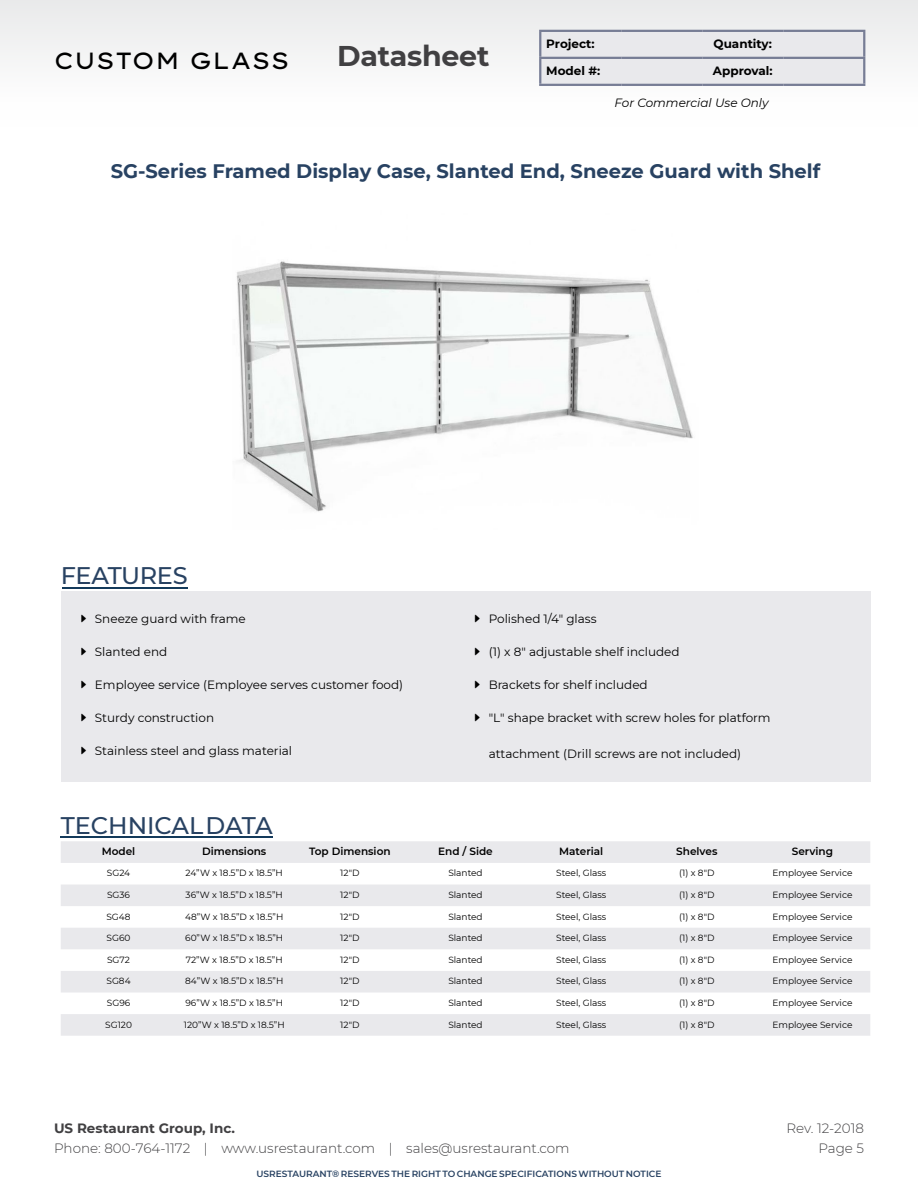
<style>
.page{position:relative;width:918px;height:1188px;background:#fff}
.page>*{position:absolute;margin:0;border:0;box-sizing:border-box;transform-origin:0 0}
.t1{font:700 28.5px "Montserrat";letter-spacing:-.01em;color:#414042}
.t2{font:500 24px "Montserrat";letter-spacing:-.015em;color:#284262}
.t3{font:23.4px "Lexend Mega";color:#000}
.t4{font:700 19.5px "Montserrat";color:#284262}
.t5{font:300 13.5px/19.5px "Montserrat";color:#414042;text-align:right}
.t6{font:700 13.5px "Montserrat";color:#414042}
.t7{font:12px "Montserrat";color:#000}
.t8{font:700 12px "Montserrat";color:#000}
.t9{font:italic 12px "Montserrat";color:#000}
.t10{font:600 10.5px "Montserrat";color:#000}
.t11{font:9px "Montserrat";color:#000}
.t12{font:600 9px "Montserrat";color:#284262}
</style>
<div class="page">
<hr style="left:61px;top:836px;width:212px;height:2px;background:#133a5b">
<hr style="left:62px;top:587px;width:125px;height:2px;background:#133a5b">
<img style="left:236px;top:261px;width:457px;height:251px">
<div style="left:61px;top:591px;width:810px;height:191px;background:#e9e9ec"></div>
<svg style="left:61px;top:841px;width:809px;height:195px;fill:#e9e9ec"></svg>
<div style="left:0;top:0;width:918px;height:127px;background:#f6f6f7"></div>
<div style="left:541px;top:32px;width:322px;height:52px;background:#e9e9ec"></div>
<hr style="left:539px;top:30px;width:82px;height:2px;background:#777d95">
<hr style="left:539px;top:32px;width:2px;height:25px;background:#777d95">
<hr style="left:621px;top:30px;width:81px;height:2px;background:#777d95">
<hr style="left:702px;top:30px;width:81px;height:2px;background:#777d95">
<hr style="left:783px;top:30px;width:82px;height:2px;background:#777d95">
<hr style="left:863px;top:32px;width:2px;height:25px;background:#777d95">
<hr style="left:539px;top:57px;width:82px;height:2px;background:#777d95">
<hr style="left:539px;top:59px;width:2px;height:25px;background:#777d95">
<hr style="left:621px;top:57px;width:81px;height:2px;background:#777d95">
<hr style="left:702px;top:57px;width:81px;height:2px;background:#777d95">
<hr style="left:783px;top:57px;width:82px;height:2px;background:#777d95">
<hr style="left:863px;top:59px;width:2px;height:25px;background:#777d95">
<hr style="left:539px;top:84px;width:82px;height:2px;background:#777d95">
<hr style="left:621px;top:84px;width:81px;height:2px;background:#777d95">
<hr style="left:702px;top:84px;width:81px;height:2px;background:#777d95">
<hr style="left:783px;top:84px;width:82px;height:2px;background:#777d95">
<h3 class="t3" style="left:54px;top:42px;width:238px">CUSTOM GLASS</h3>
<h1 class="t1" style="left:337px;top:36px;width:154px">Datasheet</h1>
<h3 class="t8" style="left:546px;top:35px;width:50px">Project:</h3>
<h3 class="t8" style="left:714px;top:35px;width:60px">Quantity:</h3>
<h3 class="t8" style="left:546px;top:62px;width:55px">Model #:</h3>
<h3 class="t8" style="left:713px;top:62px;width:61px">Approval:</h3>
<h3 class="t9" style="left:615px;top:95px;width:156px">For Commercial Use Only</h3>
<h3 class="t4" style="left:111px;top:157px;width:711px">SG-Series Framed Display Case, Slanted End, Sneeze Guard with Shelf</h3>
<h2 class="t2" style="left:61px;top:559px;width:128px">FEATURES</h2>
<h3 class="t7" style="left:95px;top:611px;width:152px">Sneeze guard with frame</h3>
<h3 class="t7" style="left:95px;top:644px;width:74px">Slanted end</h3>
<h3 class="t7" style="left:95px;top:677px;width:310px">Employee service (Employee serves customer food)</h3>
<h3 class="t7" style="left:95px;top:710px;width:121px">Sturdy construction</h3>
<h3 class="t7" style="left:95px;top:743px;width:199px">Stainless steel and glass material</h3>
<h2 class="t2" style="left:61px;top:808px;width:214px">TECHNICAL DATA</h2>
<h3 class="t7" style="left:489px;top:611px;width:109px">Polished 1/4" glass</h3>
<h3 class="t7" style="left:489px;top:644px;width:193px">(1) x 8" adjustable shelf included</h3>
<h3 class="t7" style="left:489px;top:677px;width:161px">Brackets for shelf included</h3>
<h3 class="t7" style="left:489px;top:710px;width:283px">"L" shape bracket with screw holes for platform</h3>
<h3 class="t7" style="left:489px;top:746px;width:254px">attachment (Drill screws are not included)</h3>
<p class="t10" style="left:102px;top:844px;width:35px">Model</p>
<p class="t10" style="left:202px;top:844px;width:66px">Dimensions</p>
<p class="t10" style="left:309px;top:844px;width:83px">Top Dimension</p>
<p class="t10" style="left:438px;top:844px;width:56px">End / Side</p>
<p class="t10" style="left:559px;top:844px;width:45px">Material</p>
<p class="t10" style="left:676px;top:844px;width:43px">Shelves</p>
<p class="t10" style="left:792px;top:844px;width:43px">Serving</p>
<p class="t11" style="left:107px;top:867px;width:25px">SG24</p>
<p class="t11" style="left:186px;top:867px;width:99px">24”W x 18.5”D x 18.5”H</p>
<p class="t11" style="left:340px;top:867px;width:21px">12"D</p>
<p class="t11" style="left:448px;top:867px;width:36px">Slanted</p>
<p class="t11" style="left:556px;top:867px;width:52px">Steel, Glass</p>
<p class="t11" style="left:679px;top:867px;width:37px">(1) x 8"D</p>
<p class="t11" style="left:772px;top:867px;width:82px">Employee Service</p>
<p class="t11" style="left:107px;top:889px;width:25px">SG36</p>
<p class="t11" style="left:186px;top:889px;width:99px">36”W x 18.5”D x 18.5”H</p>
<p class="t11" style="left:340px;top:889px;width:21px">12"D</p>
<p class="t11" style="left:448px;top:889px;width:36px">Slanted</p>
<p class="t11" style="left:556px;top:889px;width:52px">Steel, Glass</p>
<p class="t11" style="left:679px;top:889px;width:37px">(1) x 8"D</p>
<p class="t11" style="left:772px;top:889px;width:82px">Employee Service</p>
<p class="t11" style="left:106px;top:910px;width:26px">SG48</p>
<p class="t11" style="left:185px;top:910px;width:100px">48”W x 18.5”D x 18.5”H</p>
<p class="t11" style="left:340px;top:910px;width:21px">12"D</p>
<p class="t11" style="left:448px;top:910px;width:36px">Slanted</p>
<p class="t11" style="left:556px;top:910px;width:52px">Steel, Glass</p>
<p class="t11" style="left:679px;top:910px;width:37px">(1) x 8"D</p>
<p class="t11" style="left:772px;top:910px;width:82px">Employee Service</p>
<p class="t11" style="left:107px;top:932px;width:25px">SG60</p>
<p class="t11" style="left:185px;top:932px;width:100px">60”W x 18.5”D x 18.5”H</p>
<p class="t11" style="left:340px;top:932px;width:21px">12"D</p>
<p class="t11" style="left:448px;top:932px;width:36px">Slanted</p>
<p class="t11" style="left:556px;top:932px;width:52px">Steel, Glass</p>
<p class="t11" style="left:679px;top:932px;width:37px">(1) x 8"D</p>
<p class="t11" style="left:772px;top:932px;width:82px">Employee Service</p>
<p class="t11" style="left:107px;top:953px;width:24px">SG72</p>
<p class="t11" style="left:186px;top:953px;width:99px">72”W x 18.5”D x 18.5”H</p>
<p class="t11" style="left:340px;top:953px;width:21px">12"D</p>
<p class="t11" style="left:448px;top:953px;width:36px">Slanted</p>
<p class="t11" style="left:556px;top:953px;width:52px">Steel, Glass</p>
<p class="t11" style="left:679px;top:953px;width:37px">(1) x 8"D</p>
<p class="t11" style="left:772px;top:953px;width:82px">Employee Service</p>
<p class="t11" style="left:106px;top:975px;width:26px">SG84</p>
<p class="t11" style="left:185px;top:975px;width:100px">84”W x 18.5”D x 18.5”H</p>
<p class="t11" style="left:340px;top:975px;width:21px">12"D</p>
<p class="t11" style="left:448px;top:975px;width:36px">Slanted</p>
<p class="t11" style="left:556px;top:975px;width:52px">Steel, Glass</p>
<p class="t11" style="left:679px;top:975px;width:37px">(1) x 8"D</p>
<p class="t11" style="left:772px;top:975px;width:82px">Employee Service</p>
<p class="t11" style="left:107px;top:997px;width:25px">SG96</p>
<p class="t11" style="left:185px;top:997px;width:99px">96”W x 18.5”D x 18.5”H</p>
<p class="t11" style="left:340px;top:997px;width:21px">12"D</p>
<p class="t11" style="left:448px;top:997px;width:36px">Slanted</p>
<p class="t11" style="left:556px;top:997px;width:52px">Steel, Glass</p>
<p class="t11" style="left:679px;top:997px;width:37px">(1) x 8"D</p>
<p class="t11" style="left:772px;top:997px;width:82px">Employee Service</p>
<p class="t11" style="left:105px;top:1018px;width:28px">SG120</p>
<p class="t11" style="left:184px;top:1018px;width:102px">120”W x 18.5”D x 18.5”H</p>
<p class="t11" style="left:340px;top:1018px;width:21px">12"D</p>
<p class="t11" style="left:448px;top:1018px;width:36px">Slanted</p>
<p class="t11" style="left:556px;top:1018px;width:52px">Steel, Glass</p>
<p class="t11" style="left:679px;top:1018px;width:37px">(1) x 8"D</p>
<p class="t11" style="left:772px;top:1018px;width:82px">Employee Service</p>
<h3 class="t6" style="left:54px;top:1119px;width:183px">US Restaurant Group, Inc.</h3>
<h3 class="t5" style="left:54px;top:1138px;width:517px">Phone: 800-764-1172 | www.usrestaurant.com | sales@usrestaurant.com</h3>
<p class="t12" style="left:256px;top:1168px;width:406px">USRESTAURANT® RESERVES THE RIGHT TO CHANGE SPECIFICATIONS WITHOUT NOTICE</p>
<h3 class="t5" style="left:787px;top:1118px;width:79px">Rev. 12-2018<br>Page 5</h3>
</div>
